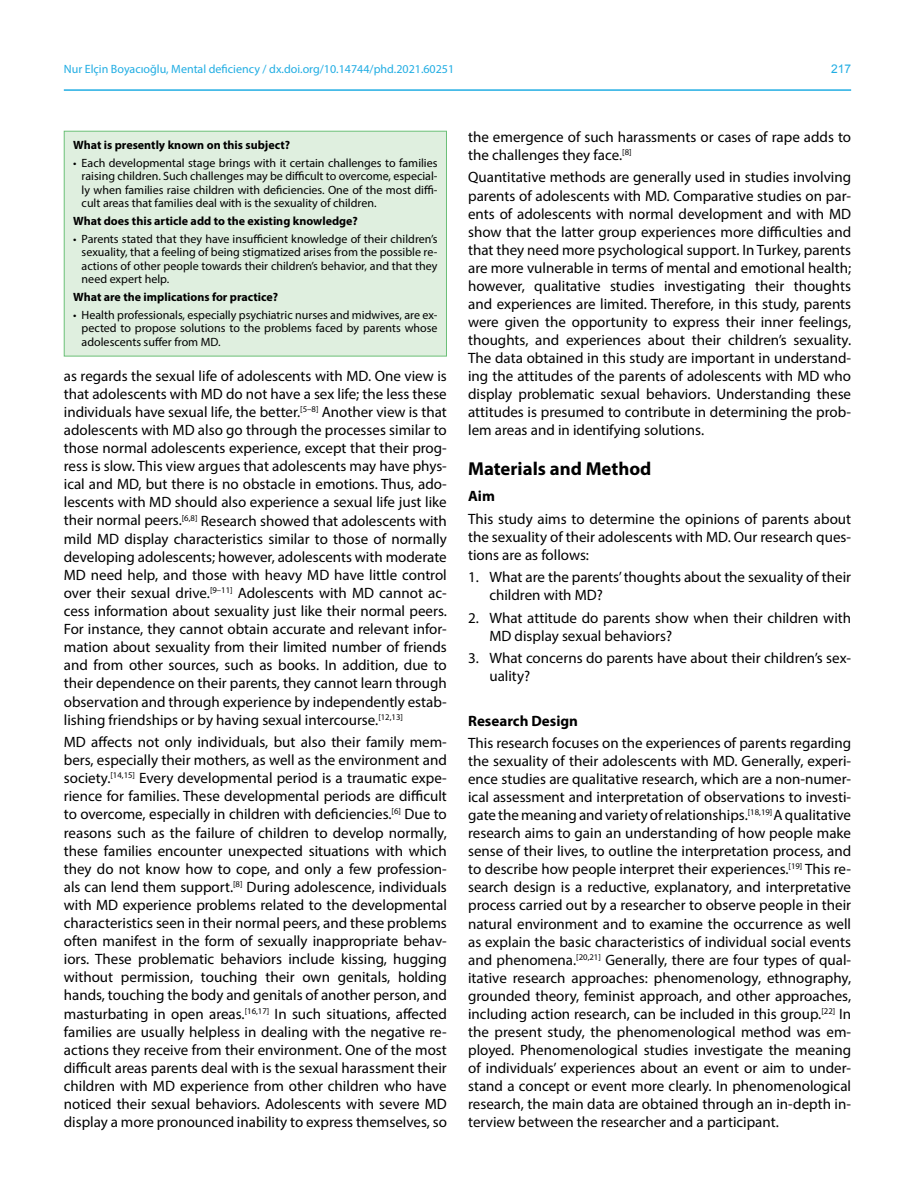
<style>
.page{position:relative;width:915px;height:1191px;background:#fff}
.page>*{position:absolute;margin:0;border:0;box-sizing:border-box;transform-origin:0 0}
.t1{font:700 18.75px "Myriad Pro";color:#000}
.t2{font:15px/18px "Myriad Pro";color:#000;text-align:justify}
.t3{font:700 15px "Myriad Pro";color:#000}
.t4{font:12px/13.5px "Myriad Pro";color:#000;text-align:justify}
.t5{font:700 12px "Myriad Pro";color:#000}
.t6{font:12px "Myriad Pro";color:#21ade3}
.t7{font:12px "Arial";color:#21ade3}
</style>
<div class="page">
<hr style="left:64px;top:89px;width:786px;height:2px;background:#21ade3">
<div style="left:64px;top:131px;width:382px;height:225px;background:#dfefdf;border:1px solid #6bc077"></div>
<p class="t6" style="left:64px;top:61px;width:392px">Nur Elçin Boyacıoğlu, Mental deficiency / dx.doi.org/10.14744/phd.2021.60251</p>
<p class="t7" style="left:830px;top:60px;width:22px">217</p>
<p class="t5" style="left:73px;top:137px;width:218px">What is presently known on this subject?</p>
<p class="t4" style="left:82px;top:156px;width:357px;text-indent:-9px">• Each developmental stage brings with it certain challenges to families raising children. Such challenges may be difficult to overcome, especial&shy;ly when families raise children with deficiencies. One of the most diffi&shy;cult areas that families deal with is the sexuality of children.</p>
<p class="t5" style="left:73px;top:213px;width:286px">What does this article add to the existing knowledge?</p>
<p class="t4" style="left:82px;top:232px;width:357px;text-indent:-9px">• Parents stated that they have insufficient knowledge of their children’s sexuality, that a feeling of being stigmatized arises from the possible re&shy;actions of other people towards their children’s behavior, and that they need expert help.</p>
<p class="t5" style="left:73px;top:289px;width:206px">What are the implications for practice?</p>
<p class="t4" style="left:82px;top:308px;width:357px;text-indent:-9px">• Health professionals, especially psychiatric nurses and midwives, are ex&shy;pected to propose solutions to the problems faced by parents whose adolescents suffer from MD.</p>
<p class="t2" style="left:64px;top:366px;width:384px">as regards the sexual life of adolescents with MD. One view is that adolescents with MD do not have a sex life; the less these individuals have sexual life, the better.<sup>[5–8]</sup> Another view is that adolescents with MD also go through the processes similar to those normal adolescents experience, except that their prog&shy;ress is slow. This view argues that adolescents may have phys&shy;ical and MD, but there is no obstacle in emotions. Thus, ado&shy;lescents with MD should also experience a sexual life just like their normal peers.<sup>[6,8]</sup> Research showed that adolescents with mild MD display characteristics similar to those of normally developing adolescents; however, adolescents with moderate MD need help, and those with heavy MD have little control over their sexual drive.<sup>[9–11]</sup> Adolescents with MD cannot ac&shy;cess information about sexuality just like their normal peers.<br>For instance, they cannot obtain accurate and relevant infor&shy;mation about sexuality from their limited number of friends and from other sources, such as books. In addition, due to their dependence on their parents, they cannot learn through observation and through experience by independently estab&shy;lishing friendships or by having sexual intercourse.<sup>[12,13]</sup></p>
<p class="t2" style="left:64px;top:732px;width:384px">MD affects not only individuals, but also their family mem&shy;bers, especially their mothers, as well as the environment and society.<sup>[14,15]</sup> Every developmental period is a traumatic expe&shy;rience for families. These developmental periods are difficult to overcome, especially in children with deficiencies.<sup>[6]</sup> Due to reasons such as the failure of children to develop normally, these families encounter unexpected situations with which they do not know how to cope, and only a few profession&shy;als can lend them support.<sup>[8]</sup> During adolescence, individuals with MD experience problems related to the developmental characteristics seen in their normal peers, and these problems often manifest in the form of sexually inappropriate behav&shy;iors. These problematic behaviors include kissing, hugging without permission, touching their own genitals, holding hands, touching the body and genitals of another person, and masturbating in open areas.<sup>[16,17]</sup> In such situations, affected families are usually helpless in dealing with the negative re&shy;actions they receive from their environment. One of the most difficult areas parents deal with is the sexual harassment their children with MD experience from other children who have noticed their sexual behaviors. Adolescents with severe MD display a more pronounced inability to express themselves, so</p>
<p class="t2" style="left:468px;top:128px;width:384px">the emergence of such harassments or cases of rape adds to the challenges they face.<sup>[8]</sup></p>
<p class="t2" style="left:468px;top:168px;width:384px">Quantitative methods are generally used in studies involving parents of adolescents with MD. Comparative studies on par&shy;ents of adolescents with normal development and with MD show that the latter group experiences more difficulties and that they need more psychological support. In Turkey, parents are more vulnerable in terms of mental and emotional health; however, qualitative studies investigating their thoughts and experiences are limited. Therefore, in this study, parents were given the opportunity to express their inner feelings, thoughts, and experiences about their children’s sexuality.<br>The data obtained in this study are important in understand&shy;ing the attitudes of the parents of adolescents with MD who display problematic sexual behaviors. Understanding these attitudes is presumed to contribute in determining the prob&shy;lem areas and in identifying solutions.</p>
<p class="t1" style="left:468px;top:456px;width:185px">Materials and Method</p>
<p class="t3" style="left:468px;top:486px;width:28px">Aim</p>
<p class="t2" style="left:468px;top:509px;width:384px">This study aims to determine the opinions of parents about the sexuality of their adolescents with MD. Our research ques&shy;tions are as follows:</p>
<p class="t2" style="left:489px;top:568px;width:363px;text-indent:-21px">1. What are the parents’ thoughts about the sexuality of their children with MD?</p>
<p class="t2" style="left:489px;top:608px;width:363px;text-indent:-21px">2. What attitude do parents show when their children with<br>MD display sexual behaviors?</p>
<p class="t2" style="left:489px;top:648px;width:363px;text-indent:-21px">3. What concerns do parents have about their children’s sex&shy;uality?</p>
<p class="t3" style="left:468px;top:711px;width:111px">Research Design</p>
<p class="t2" style="left:468px;top:733px;width:384px">This research focuses on the experiences of parents regarding the sexuality of their adolescents with MD. Generally, experi&shy;ence studies are qualitative research, which are a non-numer&shy;ical assessment and interpretation of observations to investi&shy;gate the meaning and variety of relationships.<sup>[18,19]</sup> A qualitative research aims to gain an understanding of how people make sense of their lives, to outline the interpretation process, and to describe how people interpret their experiences.<sup>[19]</sup> This re&shy;search design is a reductive, explanatory, and interpretative process carried out by a researcher to observe people in their natural environment and to examine the occurrence as well as explain the basic characteristics of individual social events and phenomena.<sup>[20,21]</sup> Generally, there are four types of qual&shy;itative research approaches: phenomenology, ethnography, grounded theory, feminist approach, and other approaches, including action research, can be included in this group.<sup>[22]</sup> In the present study, the phenomenological method was em&shy;ployed. Phenomenological studies investigate the meaning of individuals’ experiences about an event or aim to under&shy;stand a concept or event more clearly. In phenomenological research, the main data are obtained through an in-depth in&shy;terview between the researcher and a participant.</p>
</div>
